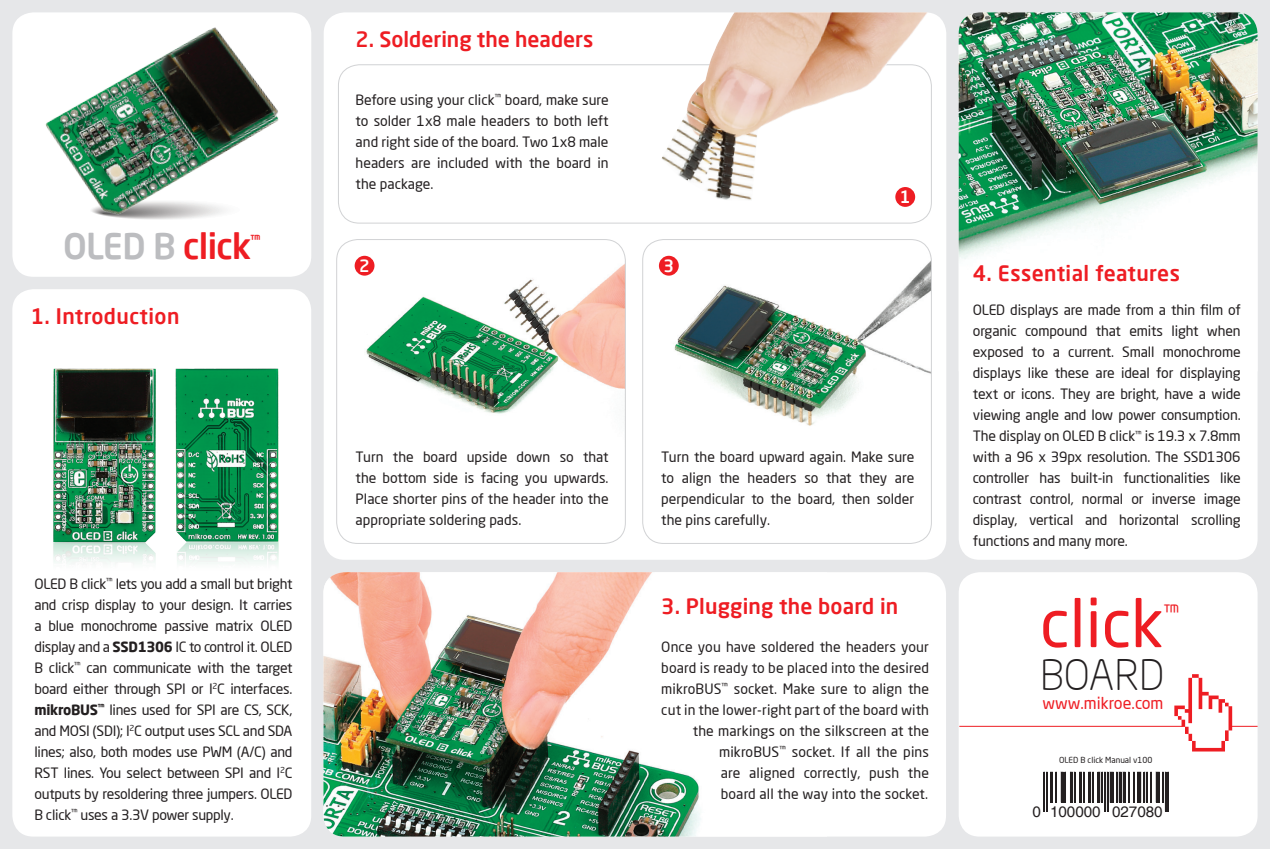
<style>
.page{position:relative;width:1270px;height:849px;background:#fff}
.page>*{position:absolute;margin:0;border:0;box-sizing:border-box;transform-origin:0 0}
.t1{font:65.45px "Neo Sans Pro";color:#ee1d23}
.t2{font:300 41.3px "Neo Sans Pro";color:#231f20}
.Section_Title{font:500 35px "Neo Sans Pro";letter-spacing:-.02em;color:#bcbdc0}
.t3{font:500 21px "Neo Sans Pro";letter-spacing:.01em;color:#ee1d23}
.t4{font:19.43px "Neo Sans Pro";color:#ee1d23}
.t5{font:500 16.8px "Neo Sans Pro";color:#fff}
.t6{font:16.1px "Neo Sans Pro";color:#ee1d23}
.t7{font:15.22px "Helvetica";color:#231f20}
.Body_Text{font:14px/21px "Neo Sans Pro";color:#231f20;text-align:justify}
.Section_Title-2{font:500 12.25px "Neo Sans Pro";color:#ee1d23}
.t8{font:8.22px "Neo Sans Pro";color:#231f20}
.s1{color:#ee1d23}
.s2{font-weight:700}
</style>
<div class="page">
<div style="left:0;top:0;width:1270px;height:848px;background:#e6e7e9"></div>
<div style="left:12px;top:12px;width:299px;height:265px;background:#fff;border-radius:21px"></div>
<div style="left:12px;top:289px;width:299px;height:547px;background:#fff;border-radius:21px"></div>
<div style="left:323px;top:572px;width:623px;height:264px;background:#fff;border-radius:21px"></div>
<img style="left:323px;top:572px;width:378px;height:264px">
<div style="left:324px;top:12px;width:622px;height:547px;background:#fff;border-radius:21px"></div>
<img style="left:337px;top:239px;width:288px;height:302px">
<div style="left:336px;top:239px;width:290px;height:304px;border:1px solid #d1d2d4;border-radius:21px"></div>
<div style="left:338px;top:64px;width:594px;height:159px;border:1px solid #d1d2d4;border-radius:21px"></div>
<img style="left:644px;top:239px;width:286px;height:187px">
<div style="left:642px;top:239px;width:290px;height:304px;border:1px solid #d1d2d4;border-radius:21px"></div>
<div style="left:355px;top:256px;width:19px;height:19px;background:#ee1d23;border-radius:50%"></div>
<div style="left:659px;top:256px;width:20px;height:19px;background:#ee1d23;border-radius:50%"></div>
<div style="left:959px;top:572px;width:299px;height:264px;background:#fff;border-radius:21px"></div>
<hr style="left:959px;top:725px;width:224px;height:1px;background:#ee1d23">
<svg style="left:1174px;top:674px;width:84px;height:77px"></svg>
<hr style="left:1044px;top:771px;width:1px;height:40px;background:#231f20">
<hr style="left:1046px;top:771px;width:1px;height:40px;background:#231f20">
<hr style="left:1050px;top:771px;width:3px;height:31px;background:#231f20">
<hr style="left:1055px;top:771px;width:2px;height:31px;background:#231f20">
<hr style="left:1061px;top:771px;width:2px;height:31px;background:#231f20">
<hr style="left:1065px;top:771px;width:1px;height:31px;background:#231f20">
<hr style="left:1070px;top:771px;width:3px;height:31px;background:#231f20">
<hr style="left:1074px;top:771px;width:1px;height:31px;background:#231f20">
<hr style="left:1079px;top:771px;width:3px;height:31px;background:#231f20">
<hr style="left:1083px;top:771px;width:1px;height:31px;background:#231f20">
<hr style="left:1088px;top:771px;width:3px;height:31px;background:#231f20">
<hr style="left:1092px;top:771px;width:2px;height:31px;background:#231f20">
<hr style="left:1098px;top:771px;width:2px;height:31px;background:#231f20">
<hr style="left:1102px;top:771px;width:1px;height:31px;background:#231f20">
<hr style="left:1104px;top:771px;width:2px;height:40px;background:#231f20">
<hr style="left:1107px;top:771px;width:1px;height:40px;background:#231f20">
<svg style="left:1109px;top:771px;width:4px;height:31px"></svg>
<hr style="left:1116px;top:771px;width:1px;height:31px;background:#231f20">
<hr style="left:1119px;top:771px;width:2px;height:31px;background:#231f20">
<hr style="left:1123px;top:771px;width:2px;height:31px;background:#231f20">
<hr style="left:1128px;top:771px;width:1px;height:31px;background:#231f20">
<hr style="left:1133px;top:771px;width:2px;height:31px;background:#231f20">
<hr style="left:1137px;top:771px;width:4px;height:31px;background:#231f20">
<hr style="left:1144px;top:771px;width:1px;height:31px;background:#231f20">
<hr style="left:1146px;top:771px;width:2px;height:31px;background:#231f20">
<hr style="left:1150px;top:771px;width:2px;height:31px;background:#231f20">
<hr style="left:1156px;top:771px;width:4px;height:31px;background:#231f20">
<hr style="left:1162px;top:771px;width:2px;height:31px;background:#231f20">
<hr style="left:1165px;top:771px;width:1px;height:40px;background:#231f20">
<hr style="left:1167px;top:771px;width:2px;height:40px;background:#231f20">
<img style="left:20px;top:12px;width:286px;height:208px">
<img style="left:177px;top:368px;width:102px;height:192px">
<img style="left:53px;top:368px;width:124px;height:192px">
<div style="left:959px;top:12px;width:299px;height:547px;background:#fff;border-radius:21px"></div>
<img style="left:959px;top:12px;width:299px;height:247px">
<img style="left:661px;top:12px;width:267px;height:189px">
<div style="left:895px;top:187px;width:20px;height:20px;background:#ee1d23;border-radius:50%"></div>
<img style="left:172px;top:541px;width:106px;height:22px">
<img style="left:53px;top:541px;width:102px;height:22px">
<p class="Section_Title" style="left:63px;top:224px;width:190px">OLED B <span class="s1">click</span></p>
<p class="Section_Title-2" style="left:251px;top:231px;width:11px">™</p>
<p class="t3" style="left:31px;top:302px;width:150px">1. Introduction</p>
<p class="Body_Text" style="left:34px;top:572px;width:259px">OLED B click<sup>™</sup> lets you add a small but bright and crisp display to your design. It carries a blue monochrome passive matrix OLED display and a <span class="s2">SSD1306</span> IC to control it. OLED B click<sup>™</sup> can communicate with the target board either through SPI or I<sup>2</sup>C interfaces. <span class="s2">mikroBUS</span><sup>™</sup> lines used for SPI are CS, SCK, and MOSI (SDI); I<sup>2</sup>C output uses SCL and SDA lines; also, both modes use PWM (A/C) and RST lines. You select between SPI and I<sup>2</sup>C outputs by resoldering three jumpers. OLED B click<sup>™</sup> uses a 3.3V power supply.</p>
<p class="t3" style="left:356px;top:26px;width:239px">2. Soldering the headers</p>
<p class="Body_Text" style="left:356px;top:89px;width:255px">Before using your click<sup>™</sup> board, make sure to solder 1x8 male headers to both left and right side of the board. Two 1x8 male headers are included with the board in the package.</p>
<p class="t5" style="left:359px;top:255px;width:12px">2</p>
<p class="t5" style="left:664px;top:255px;width:12px">3</p>
<p class="t5" style="left:900px;top:186px;width:12px">1</p>
<p class="Body_Text" style="left:356px;top:446px;width:255px">Turn the board upside down so that the bottom side is facing you upwards.<br>Place shorter pins of the header into the appropriate soldering pads.</p>
<p class="Body_Text" style="left:661px;top:446px;width:254px">Turn the board upward again. Make sure to align the headers so that they are perpendicular to the board, then solder the pins carefully.</p>
<p class="t3" style="left:661px;top:593px;width:238px">3. Plugging the board in</p>
<p class="Body_Text" style="left:661px;top:635px;width:269px;text-align:right">Once you have soldered the headers your board is ready to be placed into the desired mikroBUS<sup>™</sup> socket. Make sure to align the cut in the lower-right part of the board with the markings on the silkscreen at the mikroBUS<sup>™</sup> socket. If all the pins<br>are aligned correctly, push the<br>board all the way into the socket.</p>
<p class="t3" style="left:973px;top:259px;width:209px">4. Essential features</p>
<p class="Body_Text" style="left:973px;top:299px;width:269px">OLED displays are made from a thin film of organic compound that emits light when exposed to a current. Small monochrome displays like these are ideal for displaying text or icons. They are bright, have a wide viewing angle and low power consumption.<br>The display on OLED B click<sup>™</sup> is 19.3 x 7.8mm with a 96 x 39px resolution. The SSD1306 controller has built-in functionalities like contrast control, normal or inverse image display, vertical and horizontal scrolling functions and many more.</p>
<p class="t1" style="left:1040px;top:582px;width:125px">click</p>
<p class="t4" style="left:1164px;top:599px;width:17px">™</p>
<p class="t2" style="left:1040px;top:649px;width:126px">BOARD</p>
<p class="t6" style="left:1042px;top:693px;width:122px">www.mikroe.com</p>
<p class="t8" style="left:1059px;top:754px;width:95px">OLED B click Manual v100</p>
<p class="t7" style="left:1033px;top:802px;width:131px">0 100000 027080</p>
</div>
